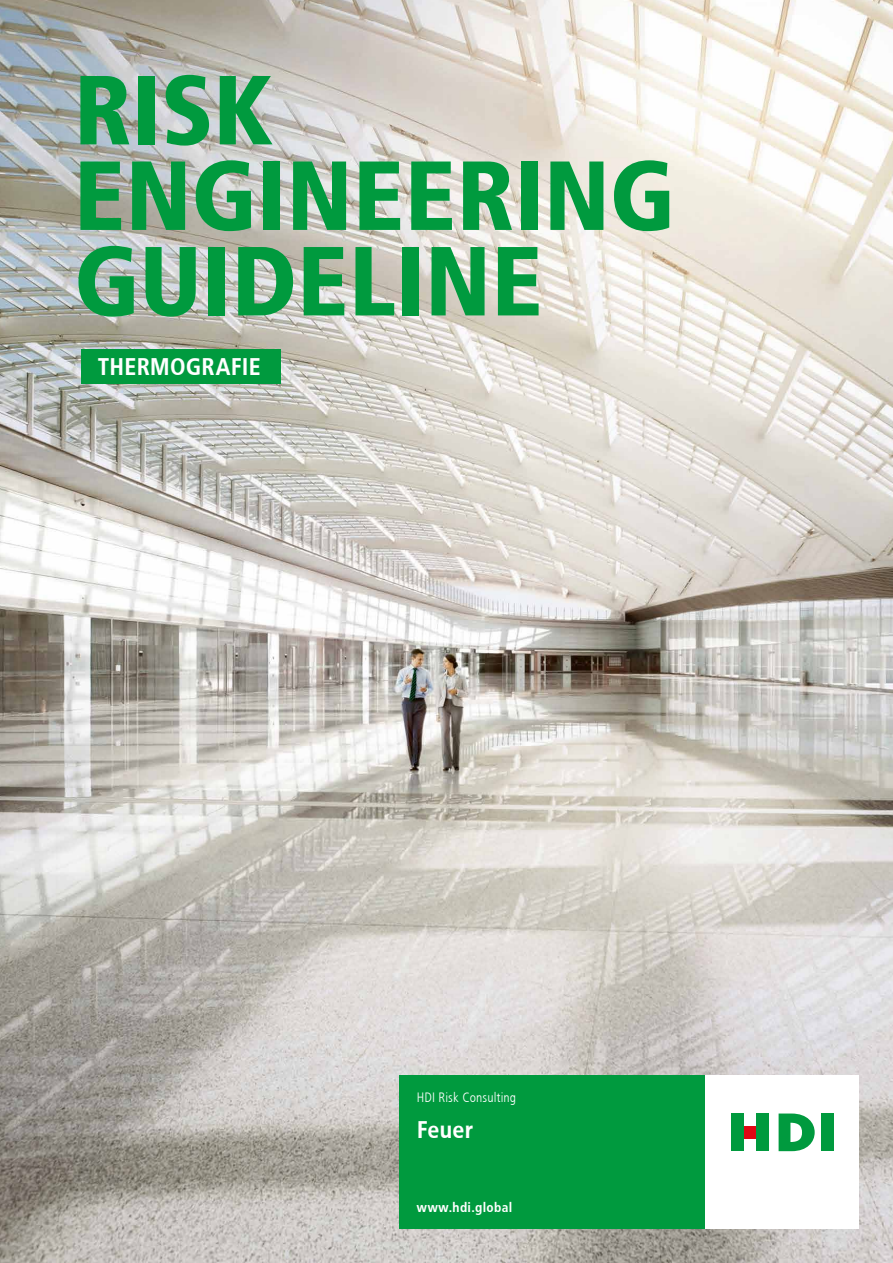
<style>
.page{position:relative;width:893px;height:1263px;background:#fff}
.page>*{position:absolute;margin:0;border:0;box-sizing:border-box;transform-origin:0 0}
.t1{font:97.95px/85.5px "HDI Gerling Sans Cond Black";letter-spacing:.005em;color:#009a3e}
.t2{font:24px "HDI Gerling Sans Cond Bold";letter-spacing:.01em;color:#fff}
.t3{font:13.5px "HDI Gerling Sans Cond Light";letter-spacing:.01em;color:#fff}
.t4{font:13.5px "HDI Gerling Sans Cond Bold";letter-spacing:.025em;color:#fff}
</style>
<div class="page">
<img style="left:0;top:0;width:893px;height:1263px">
<div style="left:400px;top:1076px;width:306px;height:153px;background:#009a3e"></div>
<div style="left:81px;top:350px;width:200px;height:34px;background:#009a3e"></div>
<div style="left:706px;top:1076px;width:153px;height:153px;background:#fff"></div>
<div style="left:743px;top:1126px;width:13px;height:12px;background:#e30613"></div>
<svg style="left:779px;top:1113px;width:36px;height:38px"></svg>
<div style="left:821px;top:1113px;width:13px;height:38px;background:#009a3e"></div>
<div style="left:756px;top:1113px;width:13px;height:38px;background:#009a3e"></div>
<div style="left:731px;top:1113px;width:12px;height:38px;background:#009a3e"></div>
<p class="t1" style="left:74px;top:68px;width:602px">RISK<br>ENGINEERING<br>GUIDELINE</p>
<p class="t2" style="left:98px;top:353px;width:164px">THERMOGRAFIE</p>
<p class="t3" style="left:417px;top:1090px;width:101px">HDI Risk Consulting</p>
<p class="t2" style="left:417px;top:1116px;width:58px">Feuer</p>
<p class="t4" style="left:417px;top:1199px;width:97px">www.hdi.global</p>
</div>
